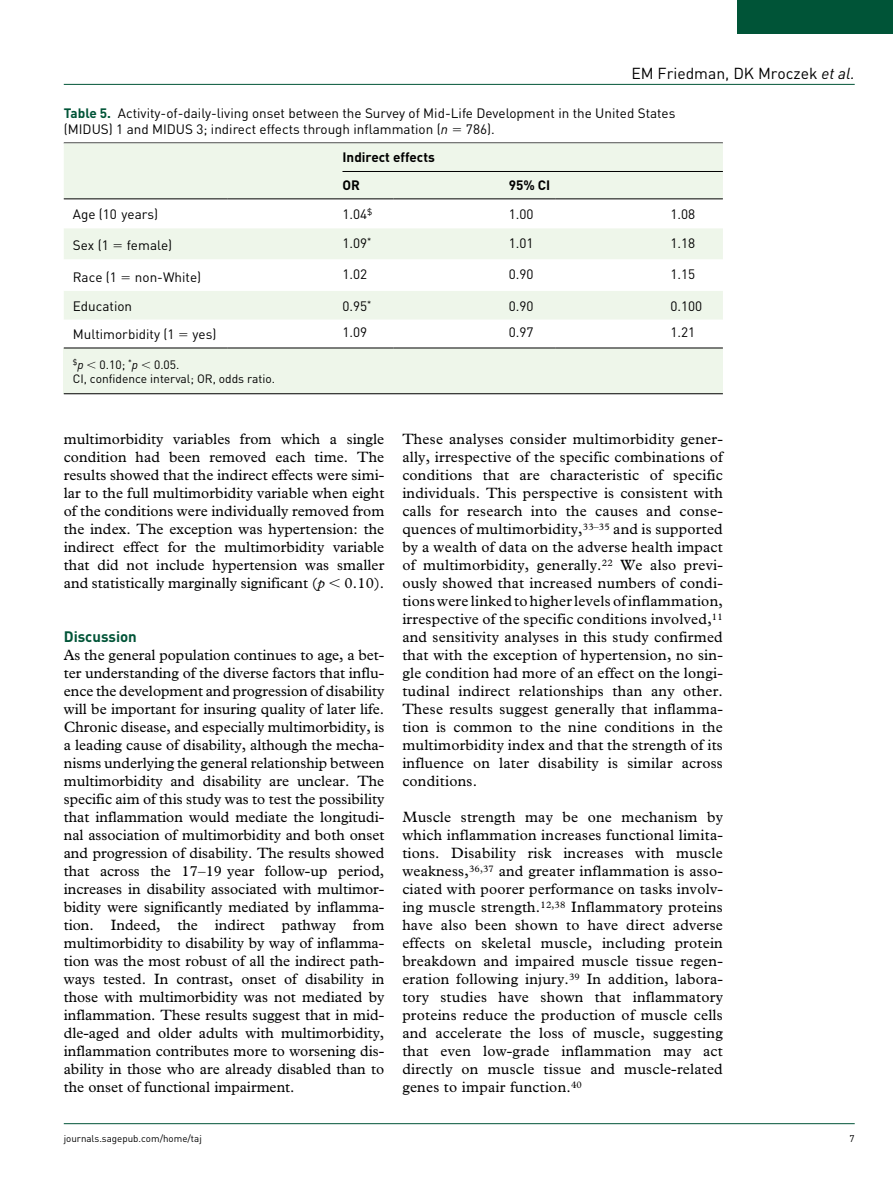
<style>
.page{position:relative;width:893px;height:1191px;background:#fff}
.page>*{position:absolute;margin:0;border:0;box-sizing:border-box;transform-origin:0 0}
.t1{font:15.75px "DIN";color:#000}
.t2{font:15px/18px "Plantin Std";letter-spacing:.005em;color:#000;text-align:justify}
.t3{font:700 15px "DIN";color:#005437}
.t4{font:13.5px/15.8px "DIN";color:#000}
.t5{font:700 13.5px/27.8px "DIN";color:#000}
.t6{font:12px/14.2px "DIN";color:#000}
.t7{font:9.75px "DIN";color:#000}
.t8{font:7.8px "DIN";color:#000}
.s1{font-style:italic}
.s2{font-weight:700;color:#005437}
.s3{font-style:italic;font-size:12px}
</style>
<div class="page">
<hr style="left:64px;top:84px;width:791px;height:1px;background:#005437">
<hr style="left:64px;top:1123px;width:791px;height:1px;background:#005437">
<div style="left:738px;top:0;width:155px;height:34px;background:#005437"></div>
<div style="left:64px;top:348px;width:659px;height:46px;background:#eef6ea"></div>
<hr style="left:64px;top:393px;width:659px;height:1px;background:#000">
<div style="left:64px;top:143px;width:659px;height:55px;background:#eef6ea"></div>
<svg style="left:64px;top:199px;width:659px;height:121px"></svg>
<hr style="left:555px;top:198px;width:168px;height:1px;background:#000">
<hr style="left:64px;top:198px;width:163px;height:1px;background:#000">
<hr style="left:227px;top:198px;width:166px;height:1px;background:#000">
<hr style="left:393px;top:198px;width:162px;height:1px;background:#000">
<hr style="left:64px;top:347px;width:163px;height:1px;background:#000">
<hr style="left:227px;top:347px;width:166px;height:1px;background:#000">
<hr style="left:393px;top:347px;width:162px;height:1px;background:#000">
<hr style="left:555px;top:347px;width:168px;height:1px;background:#000">
<hr style="left:342px;top:171px;width:381px;height:1px;background:#000">
<svg style="left:114px;top:245px;width:8px;height:3px"></svg>
<svg style="left:122px;top:276px;width:8px;height:3px"></svg>
<p class="t1" style="left:631px;top:63px;width:225px">EM Friedman, DK Mroczek <span class="s1">et al.</span></p>
<p class="t4" style="left:64px;top:105px;width:613px"><span class="s2">Table 5.</span> Activity-of-daily-living onset between the Survey of Mid-Life Development in the United States (MIDUS) 1 and MIDUS 3; indirect effects through inflammation (<span class="s1">n</span></p>
<p class="t4" style="left:466px;top:121px;width:30px">786).</p>
<p class="t5" style="left:342px;top:143px;width:94px">Indirect effects<br>OR</p>
<p class="t5" style="left:509px;top:170px;width:43px">95% CI</p>
<p class="t4" style="left:73px;top:206px;width:87px">Age (10 years)</p>
<p class="t4" style="left:342px;top:206px;width:32px">1.04<sup>$</sup></p>
<p class="t4" style="left:509px;top:206px;width:26px">1.00</p>
<p class="t4" style="left:670px;top:206px;width:26px">1.08</p>
<p class="t4" style="left:73px;top:237px;width:37px">Sex (1</p>
<p class="t4" style="left:127px;top:237px;width:47px">female)</p>
<p class="t4" style="left:342px;top:235px;width:30px">1.09<sup>*</sup></p>
<p class="t4" style="left:509px;top:235px;width:26px">1.01</p>
<p class="t4" style="left:670px;top:235px;width:26px">1.18</p>
<p class="t4" style="left:73px;top:269px;width:46px">Race (1</p>
<p class="t4" style="left:135px;top:269px;width:68px">non-White)</p>
<p class="t4" style="left:342px;top:266px;width:26px">1.02</p>
<p class="t4" style="left:509px;top:266px;width:26px">0.90</p>
<p class="t4" style="left:670px;top:266px;width:26px">1.15</p>
<p class="t4" style="left:73px;top:298px;width:61px">Education</p>
<p class="t4" style="left:342px;top:298px;width:30px">0.95<sup>*</sup></p>
<p class="t4" style="left:509px;top:298px;width:26px">0.90</p>
<p class="t4" style="left:670px;top:298px;width:33px">0.100</p>
<p class="t4" style="left:73px;top:326px;width:103px">Multimorbidity (1</p>
<p class="t4" style="left:192px;top:326px;width:25px">yes)</p>
<p class="t4" style="left:342px;top:324px;width:26px">1.09</p>
<p class="t4" style="left:509px;top:324px;width:26px">0.97</p>
<p class="t4" style="left:670px;top:324px;width:26px">1.21</p>
<p class="t8" style="left:73px;top:357px;width:12px">$<span class="s3">p</span></p>
<p class="t6" style="left:100px;top:357px;width:40px">0.10; <sup>*</sup><span class="s1">p</span></p>
<p class="t6" style="left:73px;top:357px;width:204px;text-indent:81px">0.05.<br>CI, confidence interval; OR, odds ratio.</p>
<p class="t2" style="left:64px;top:430px;width:322px">multimorbidity variables from which a single condition had been removed each time. The results showed that the indirect effects were simi&shy;lar to the full multimorbidity variable when eight of the conditions were individually removed from the index. The exception was hypertension: the indirect effect for the multimorbidity variable that did not include hypertension was smaller and statistically marginally significant (<span class="s1">p</span></p>
<p class="t2" style="left:345px;top:574px;width:41px">0.10).</p>
<p class="t3" style="left:64px;top:627px;width:75px">Discussion</p>
<p class="t2" style="left:64px;top:646px;width:322px">As the general population continues to age, a bet&shy;ter understanding of the diverse factors that influ&shy;ence the development and progression of disability will be important for insuring quality of later life.<br>Chronic disease, and especially multimorbidity, is a leading cause of disability, although the mecha&shy;nisms underlying the general relationship between multimorbidity and disability are unclear. The specific aim of this study was to test the possibility that inflammation would mediate the longitudi&shy;nal association of multimorbidity and both onset and progression of disability. The results showed that across the 17–19 year follow-up period, increases in disability associated with multimor&shy;bidity were significantly mediated by inflamma&shy;tion. Indeed, the indirect pathway from multimorbidity to disability by way of inflamma&shy;tion was the most robust of all the indirect path&shy;ways tested. In contrast, onset of disability in those with multimorbidity was not mediated by inflammation. These results suggest that in mid&shy;dle-aged and older adults with multimorbidity, inflammation contributes more to worsening dis&shy;ability in those who are already disabled than to the onset of functional impairment.</p>
<p class="t2" style="left:402px;top:430px;width:322px">These analyses consider multimorbidity gener&shy;ally, irrespective of the specific combinations of conditions that are characteristic of specific individuals. This perspective is consistent with calls for research into the causes and conse&shy;quences of multimorbidity,<sup>33–35</sup> and is supported by a wealth of data on the adverse health impact of multimorbidity, generally.<sup>22</sup> We also previ&shy;ously showed that increased numbers of condi&shy;tions were linked to higher levels of inflammation, irrespective of the specific conditions involved,<sup>11 </sup>and sensitivity analyses in this study confirmed that with the exception of hypertension, no sin&shy;gle condition had more of an effect on the longi&shy;tudinal indirect relationships than any other.<br>These results suggest generally that inflamma&shy;tion is common to the nine conditions in the multimorbidity index and that the strength of its influence on later disability is similar across conditions.</p>
<p class="t2" style="left:402px;top:808px;width:322px">Muscle strength may be one mechanism by which inflammation increases functional limita&shy;tions. Disability risk increases with muscle weakness,<sup>36,37</sup> and greater inflammation is asso&shy;ciated with poorer performance on tasks involv&shy;ing muscle strength.<sup>12,38</sup> Inflammatory proteins have also been shown to have direct adverse effects on skeletal muscle, including protein breakdown and impaired muscle tissue regen&shy;eration following injury.<sup>39</sup> In addition, labora&shy;tory studies have shown that inflammatory proteins reduce the production of muscle cells and accelerate the loss of muscle, suggesting that even low-grade inflammation may act directly on muscle tissue and muscle-related genes to impair function.<sup>40</sup></p>
<p class="t7" style="left:64px;top:1132px;width:140px">journals.sagepub.com/home/taj</p>
<p class="t7" style="left:850px;top:1132px;width:7px">7</p>
</div>
